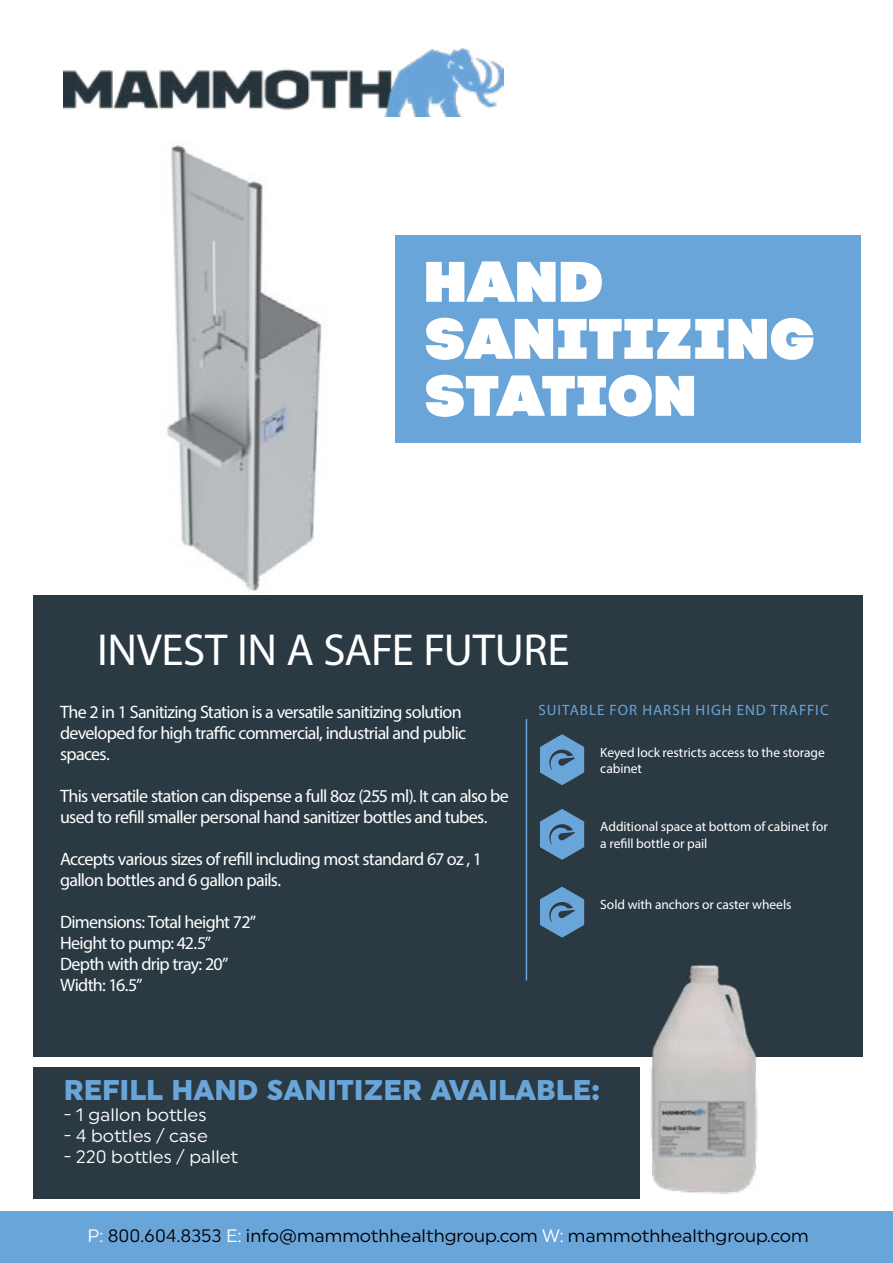
<style>
.page{position:relative;width:893px;height:1263px;background:#fff}
.page>*{position:absolute;margin:0;border:0;box-sizing:border-box;transform-origin:0 0}
.t1{font:57px/57px "Code Pro Black LC";letter-spacing:.02em;color:#fff}
.t2{font:45px "Myriad Pro";letter-spacing:-.01em;color:#fff}
.t3{font:900 28.5px "Uniform";color:#6aa5d9}
.t4{font:18px/21px "Myriad Pro";letter-spacing:-.04em;color:#fff}
.t5{font:18px "Uniform";color:#000}
.t6{font:18px "Uniform";color:#fff}
.t7{font:15px "Myriad Pro";letter-spacing:.07em;color:#6aa5d9}
.t8{font:13.5px/16.5px "Myriad Pro";letter-spacing:-.005em;color:#fff}
.s1{color:#fff}
</style>
<div class="page">
<div style="left:33px;top:1067px;width:607px;height:132px;background:#2a3942"></div>
<img style="left:166px;top:141px;width:156px;height:451px">
<div style="left:33px;top:595px;width:830px;height:461px;background:#2a3942"></div>
<svg style="left:540px;top:734px;width:44px;height:51px"></svg>
<svg style="left:540px;top:887px;width:44px;height:51px"></svg>
<svg style="left:540px;top:809px;width:44px;height:51px"></svg>
<div style="left:0;top:1212px;width:893px;height:51px;background:#6aa5d9"></div>
<hr style="left:526px;top:719px;width:1px;height:261px;background:#6aa5d9">
<img style="left:64px;top:49px;width:439px;height:67px">
<div style="left:395px;top:235px;width:466px;height:208px;background:#6aa5d9"></div>
<img style="left:618px;top:965px;width:181px;height:229px">
<h1 class="t1" style="left:427px;top:253px;width:391px">HAND<br>SANITIZING<br>STATION</h1>
<h2 class="t2" style="left:97px;top:622px;width:474px">INVEST IN A SAFE FUTURE</h2>
<p class="t4" style="left:60px;top:701px;width:408px">The 2 in 1 Sanitizing Station is a versatile sanitizing solution developed for high traffic commercial, industrial and public spaces.</p>
<p class="t4" style="left:60px;top:785px;width:450px">This versatile station can dispense a full 8oz (255 ml). It can also be used to refill smaller personal hand sanitizer bottles and tubes.</p>
<p class="t4" style="left:60px;top:848px;width:424px">Accepts various sizes of refill including most standard 67 oz , 1 gallon bottles and 6 gallon pails.</p>
<p class="t4" style="left:60px;top:911px;width:198px">Dimensions: Total height 72”<br>Height to pump: 42.5”<br>Depth with drip tray: 20”<br>Width: 16.5”</p>
<p class="t7" style="left:539px;top:701px;width:292px">SUITABLE FOR HARSH HIGH END TRAFFIC</p>
<p class="t8" style="left:600px;top:743px;width:226px">Keyed lock restricts access to the storage cabinet</p>
<p class="t8" style="left:600px;top:818px;width:229px">Additional space at bottom of cabinet for a refill bottle or pail</p>
<p class="t8" style="left:600px;top:896px;width:193px">Sold with anchors or caster wheels</p>
<h3 class="t3" style="left:64px;top:1073px;width:538px">REFILL HAND SANITIZER AVAILABLE:</h3>
<p class="t6" style="left:64px;top:1104px;width:144px">- 1 gallon bottles</p>
<p class="t6" style="left:64px;top:1125px;width:146px">- 4 bottles / case</p>
<p class="t6" style="left:64px;top:1146px;width:176px">- 220 bottles / pallet</p>
<p class="t5" style="left:88px;top:1225px;width:723px"><span class="s1">P:</span> 800.604.8353 <span class="s1">E:</span> info@mammothhealthgroup.com <span class="s1">W:</span> mammothhealthgroup.com</p>
</div>
